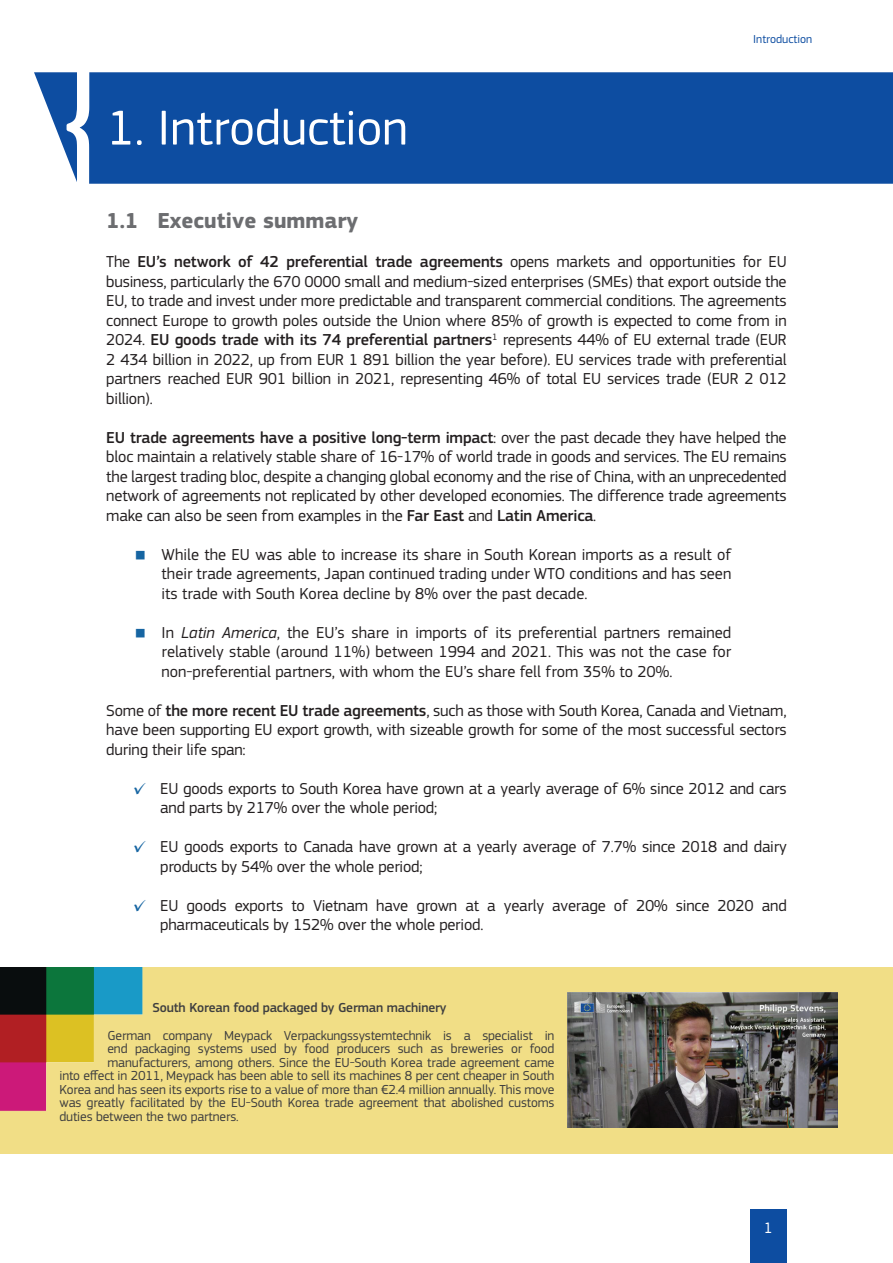
<style>
.page{position:relative;width:893px;height:1263px;background:#fff}
.page>*{position:absolute;margin:0;border:0;box-sizing:border-box;transform-origin:0 0}
.title_1{font:51px "EC Square Sans Pro";color:#fff}
.title_2{font:700 22.5px "EC Square Sans Pro";color:#6c6d70}
.body{font:16.5px/19.5px "EC Square Sans Pro";letter-spacing:-.01em;color:#231f20;text-align:justify}
.t1{font:15.75px "EC Square Sans Pro";color:#fff}
.Paragraph_Style_1{font:13.65px "EC Square Sans Pro";letter-spacing:-.01em;color:#3e3e3f}
.Paragraph_Style_1-2{font:500 13.65px "EC Square Sans Pro";letter-spacing:-.01em;color:#3e3e3f}
.t2{font:12px "EC Square Sans Pro";color:#0d4da1}
.s1{font-weight:500}
.s2{font-size:13.5px;color:#1665a2}
.s3{font-style:italic}
.s4{color:#1665a2}
</style>
<div class="page">
<div style="left:750px;top:1209px;width:37px;height:54px;background:#0d4da1"></div>
<div style="left:34px;top:72px;width:859px;height:112px;background:#0d4da1"></div>
<svg style="left:67px;top:72px;width:35px;height:112px"></svg>
<div style="left:0;top:967px;width:893px;height:186px;background:#f1de86"></div>
<img style="left:0;top:967px;width:143px;height:144px">
<img style="left:567px;top:992px;width:270px;height:135px">
<h1 class="title_1" style="left:106px;top:98px;width:303px">1. Introduction</h1>
<p class="t2" style="left:753px;top:32px;width:60px">Introduction</p>
<h2 class="title_2" style="left:106px;top:207px;width:254px">1.1 Executive summary</h2>
<p class="body" style="left:106px;top:252px;width:682px">The <span class="s1">EU’s network of 42 preferential trade agreements</span> opens markets and opportunities for EU business, particularly the 670 0000 small and medium-sized enterprises (SMEs) that export outside the EU, to trade and invest under more predictable and transparent commercial conditions. The agreements connect Europe to growth poles outside the Union where 85% of growth is expected to come from in 2024. <span class="s1">EU goods trade with its 74 preferential partners</span><sup>1</sup> represents 44% of EU external trade (EUR 2 434 billion in 2022, up from EUR 1 891 billion the year before). EU services trade with preferential partners reached EUR 901 billion in 2021, representing 46% of total EU services trade (EUR 2 012 billion).</p>
<p class="body" style="left:106px;top:428px;width:682px"><span class="s1">EU trade agreements have a positive long-term impact</span>: over the past decade they have helped the bloc maintain a relatively stable share of 16-17% of world trade in goods and services. The EU remains the largest trading bloc, despite a changing global economy and the rise of China, with an unprecedented network of agreements not replicated by other developed economies. The difference trade agreements make can also be seen from examples in the <span class="s1">Far East</span> and <span class="s1">Latin America</span>.</p>
<p class="body" style="left:162px;top:545px;width:571px;text-indent:-27px"><span class="s2">■</span> While the EU was able to increase its share in South Korean imports as a result of their trade agreements, Japan continued trading under WTO conditions and has seen its trade with South Korea decline by 8% over the past decade.</p>
<p class="body" style="left:162px;top:623px;width:571px;text-indent:-27px"><span class="s2">■</span> In <span class="s3">Latin America</span>, the EU’s share in imports of its preferential partners remained relatively stable (around 11%) between 1994 and 2021. This was not the case for non-preferential partners, with whom the EU’s share fell from 35% to 20%.</p>
<p class="body" style="left:106px;top:701px;width:682px">Some of <span class="s1">the more recent EU trade agreements</span>, such as those with South Korea, Canada and Vietnam, have been supporting EU export growth, with sizeable growth for some of the most successful sectors during their life span:</p>
<p class="body" style="left:160px;top:779px;width:628px;text-indent:-27px"><span class="s4">✓</span> EU goods exports to South Korea have grown at a yearly average of 6% since 2012 and cars and parts by 217% over the whole period;</p>
<p class="body" style="left:160px;top:837px;width:628px;text-indent:-27px"><span class="s4">✓</span> EU goods exports to Canada have grown at a yearly average of 7.7% since 2018 and dairy products by 54% over the whole period;</p>
<p class="body" style="left:160px;top:896px;width:628px;text-indent:-27px"><span class="s4">✓</span> EU goods exports to Vietnam have grown at a yearly average of 20% since 2020 and pharmaceuticals by 152% over the whole period.</p>
<p class="Paragraph_Style_1-2" style="left:152px;top:1000px;width:296px">South Korean food packaged by German machinery</p>
<p class="Paragraph_Style_1" style="left:107px;top:1027px;width:449px">German company Meypack Verpackungssystemtechnik is a specialist in</p>
<p class="Paragraph_Style_1" style="left:107px;top:1040px;width:449px">end packaging systems used by food producers such as breweries or food</p>
<p class="Paragraph_Style_1" style="left:107px;top:1054px;width:449px">manufacturers, among others. Since the EU-South Korea trade agreement came</p>
<p class="Paragraph_Style_1" style="left:59px;top:1068px;width:497px">into effect in 2011, Meypack has been able to sell its machines 8 per cent cheaper in South</p>
<p class="Paragraph_Style_1" style="left:59px;top:1081px;width:496px">Korea and has seen its exports rise to a value of more than €2.4 million annually. This move</p>
<p class="Paragraph_Style_1" style="left:59px;top:1095px;width:497px">was greatly facilitated by the EU-South Korea trade agreement that abolished customs</p>
<p class="Paragraph_Style_1" style="left:59px;top:1108px;width:181px">duties between the two partners.</p>
<p class="t1" style="left:764px;top:1219px;width:10px">1</p>
</div>
